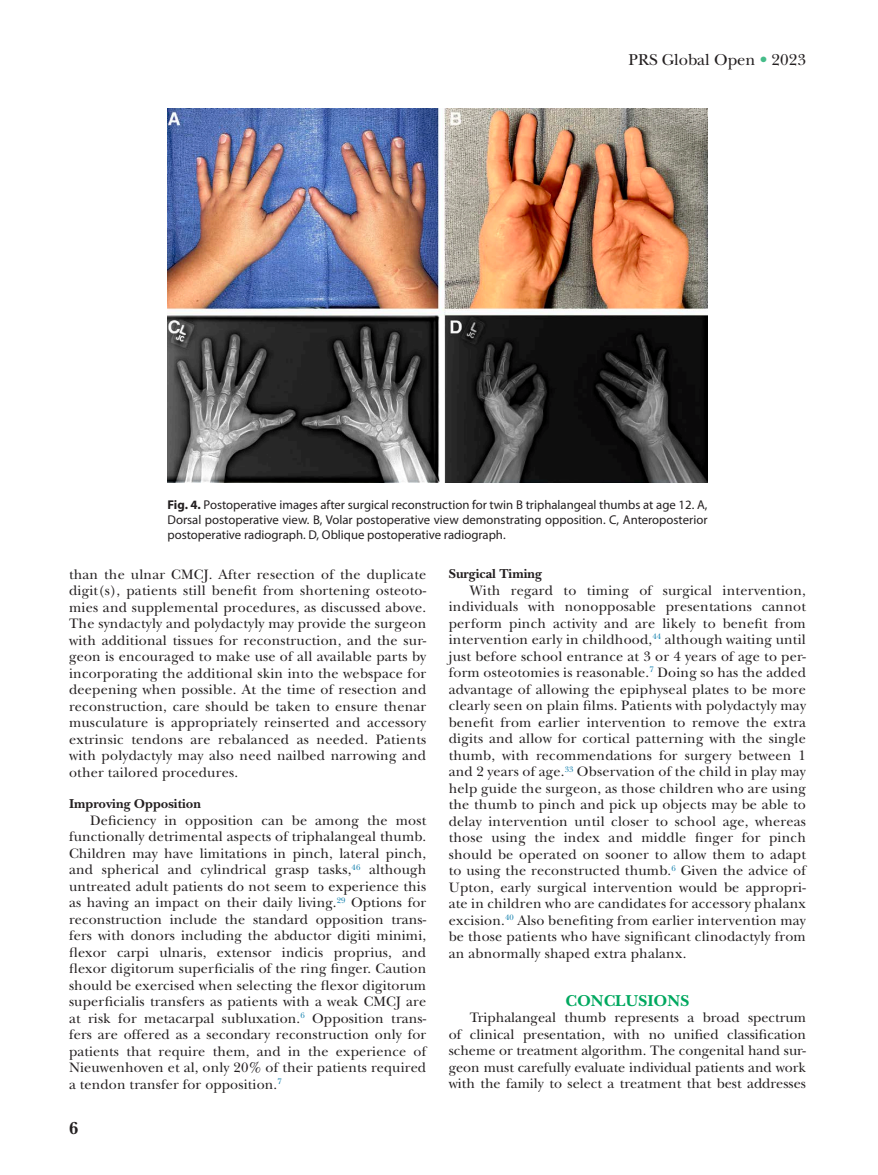
<style>
.page{position:relative;width:878px;height:1175px;background:#fff}
.page>*{position:absolute;margin:0;border:0;box-sizing:border-box;transform-origin:0 0}
.t1{font:700 18px "New Baskerville Std";color:#231f20}
.t2{font:16.5px "New Baskerville Std";color:#231f20}
.t3{font:700 16.5px "New Baskerville Std";color:#00a85f}
.t4{font:14.25px/16.5px "New Baskerville Std";letter-spacing:.01em;color:#231f20;text-align:justify}
.t5{font:700 13.5px "New Baskerville Std";color:#231f20}
.t6{font:12.75px/15px "Myriad Pro";color:#231f20;text-align:justify}
.s1{color:#45bc89}
.s2{font-weight:700}
</style>
<div class="page">
<img style="left:167px;top:108px;width:540px;height:375px">
<p class="t2" style="left:628px;top:50px;width:179px">PRS Global Open <span class="s1">•</span> 2023</p>
<p class="t6" style="left:167px;top:497px;width:541px"><span class="s2">Fig. 4.</span> Postoperative images after surgical reconstruction for twin B triphalangeal thumbs at age 12. A, Dorsal postoperative view. B, Volar postoperative view demonstrating opposition. C, Anteroposterior postoperative radiograph. D, Oblique postoperative radiograph.</p>
<p class="t4" style="left:69px;top:566px;width:359px">than the ulnar CMCJ. After resection of the duplicate digit(s), patients still benefit from shortening osteoto&shy;mies and supplemental procedures, as discussed above.<br>The syndactyly and polydactyly may provide the surgeon with additional tissues for reconstruction, and the sur&shy;geon is encouraged to make use of all available parts by incorporating the additional skin into the webspace for deepening when possible. At the time of resection and reconstruction, care should be taken to ensure thenar musculature is appropriately reinserted and accessory extrinsic tendons are rebalanced as needed. Patients with polydactyly may also need nailbed narrowing and other tailored procedures.</p>
<p class="t5" style="left:69px;top:796px;width:133px">Improving Opposition</p>
<p class="t4" style="left:69px;top:812px;width:359px;text-indent:21px">Deficiency in opposition can be among the most functionally detrimental aspects of triphalangeal thumb.<br>Children may have limitations in pinch, lateral pinch, and spherical and cylindrical grasp tasks,<sup>46</sup> although untreated adult patients do not seem to experience this as having an impact on their daily living.<sup>29</sup> Options for reconstruction include the standard opposition trans&shy;fers with donors including the abductor digiti minimi, flexor carpi ulnaris, extensor indicis proprius, and flexor digitorum superficialis of the ring finger. Caution should be exercised when selecting the flexor digitorum superficialis transfers as patients with a weak CMCJ are at risk for metacarpal subluxation.<sup>6</sup> Opposition trans&shy;fers are offered as a secondary reconstruction only for patients that require them, and in the experience of Nieuwenhoven et al, only 20% of their patients required a tendon transfer for opposition.<sup>7</sup></p>
<p class="t1" style="left:69px;top:1118px;width:11px">6</p>
<p class="t5" style="left:448px;top:566px;width:95px">Surgical Timing</p>
<p class="t4" style="left:448px;top:582px;width:359px;text-indent:21px">With regard to timing of surgical intervention, individuals with nonopposable presentations cannot perform pinch activity and are likely to benefit from intervention early in childhood,<sup>44</sup> although waiting until just before school entrance at 3 or 4 years of age to per&shy;form osteotomies is reasonable.<sup>7</sup> Doing so has the added advantage of allowing the epiphyseal plates to be more clearly seen on plain films. Patients with polydactyly may benefit from earlier intervention to remove the extra digits and allow for cortical patterning with the single thumb, with recommendations for surgery between 1 and 2 years of age.<sup>33</sup> Observation of the child in play may help guide the surgeon, as those children who are using the thumb to pinch and pick up objects may be able to delay intervention until closer to school age, whereas those using the index and middle finger for pinch should be operated on sooner to allow them to adapt to using the reconstructed thumb.<sup>6</sup> Given the advice of Upton, early surgical intervention would be appropri&shy;ate in children who are candidates for accessory phalanx excision.<sup>40</sup> Also benefiting from earlier intervention may be those patients who have significant clinodactyly from an abnormally shaped extra phalanx.</p>
<p class="t3" style="left:565px;top:990px;width:125px">CONCLUSIONS</p>
<p class="t4" style="left:448px;top:1009px;width:359px;text-indent:21px">Triphalangeal thumb represents a broad spectrum of clinical presentation, with no unified classification scheme or treatment algorithm. The congenital hand sur&shy;geon must carefully evaluate individual patients and work with the family to select a treatment that best addresses</p>
</div>
